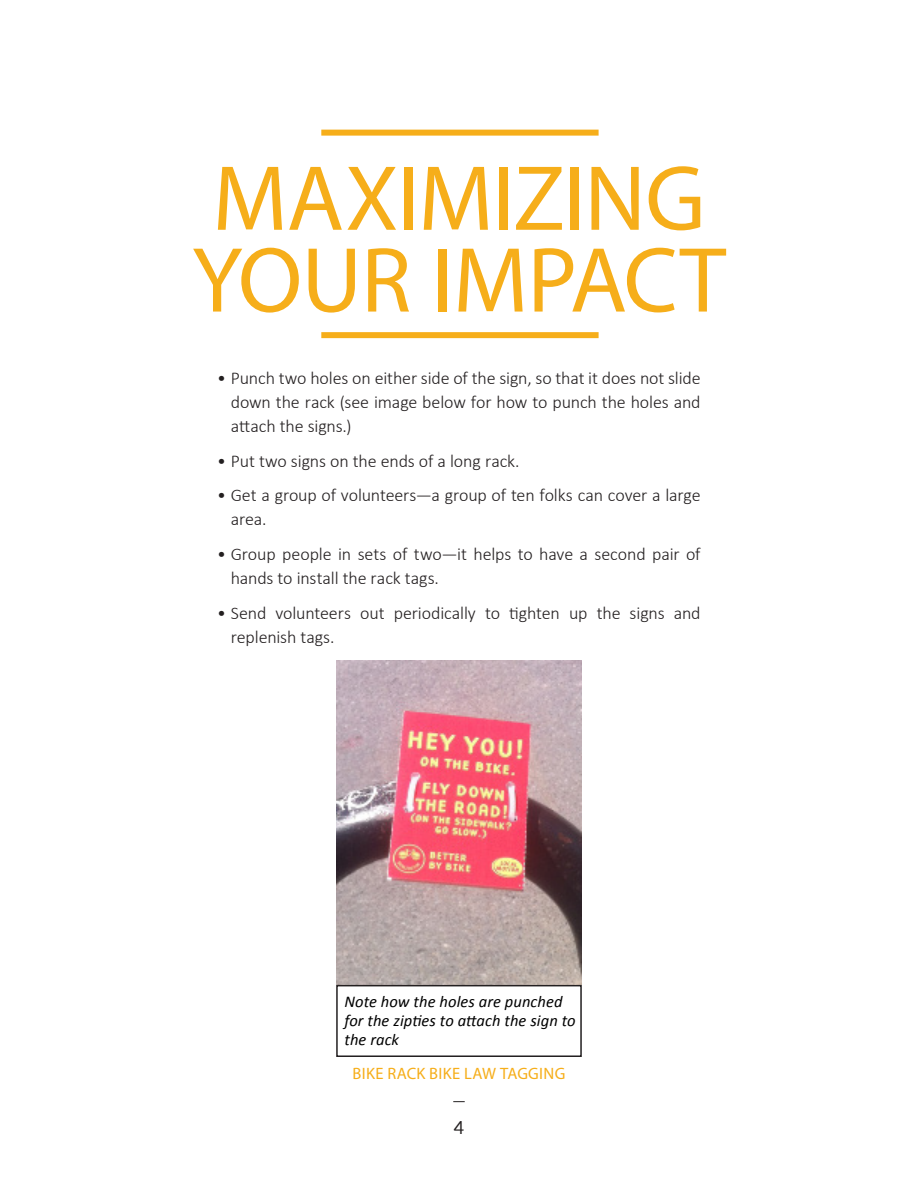
<style>
.page{position:relative;width:918px;height:1188px;background:#fff}
.page>*{position:absolute;margin:0;border:0;box-sizing:border-box;transform-origin:0 0}
.Header_1_Interior{font:93.3px/81.8px "Myriad Pro";letter-spacing:-.01em;color:#f6ae1a}
.t1{font:300 18px/24px "Calibri";letter-spacing:-.01em;color:#231f20}
.t2{font:18px "Lato";color:#231f20}
.t3{font:italic 16.5px/18.8px "Calibri";letter-spacing:.005em;color:#000}
.t4{font:16.5px "Myriad Pro";letter-spacing:.015em;color:#f6ae1a}
</style>
<div class="page">
<svg style="left:453px;top:1101px;width:12px;height:1px"></svg>
<div style="left:321px;top:332px;width:278px;height:6px;background:#f6ae1a"></div>
<div style="left:321px;top:130px;width:278px;height:6px;background:#f6ae1a"></div>
<img style="left:337px;top:660px;width:244px;height:324px">
<div style="left:336px;top:985px;width:246px;height:72px;border:2px solid #231f20"></div>
<p class="Header_1_Interior" style="left:192px;top:156px;width:536px">MAXIMIZING<br>YOUR IMPACT</p>
<p class="t1" style="left:231px;top:366px;width:471px;text-align:justify;text-indent:-14px">• Punch two holes on either side of the sign, so that it does not slide down the rack (see image below for how to punch the holes and attach the signs.)</p>
<p class="t1" style="left:217px;top:448px;width:304px">• Put two signs on the ends of a long rack.</p>
<p class="t1" style="left:231px;top:483px;width:471px;text-indent:-14px">• Get a group of volunteers—a group of ten folks can cover a large area.</p>
<p class="t1" style="left:231px;top:542px;width:471px;text-indent:-14px">• Group people in sets of two—it helps to have a second pair of hands to install the rack tags.</p>
<p class="t1" style="left:231px;top:601px;width:471px;text-indent:-14px">• Send volunteers out periodically to tighten up the signs and replenish tags.</p>
<p class="t3" style="left:344px;top:992px;width:233px">Note how the holes are punched for the zipties to attach the sign to the rack</p>
<p class="t4" style="left:353px;top:1063px;width:214px">BIKE RACK BIKE LAW TAGGING</p>
<p class="t2" style="left:454px;top:1114px;width:12px">4</p>
</div>
